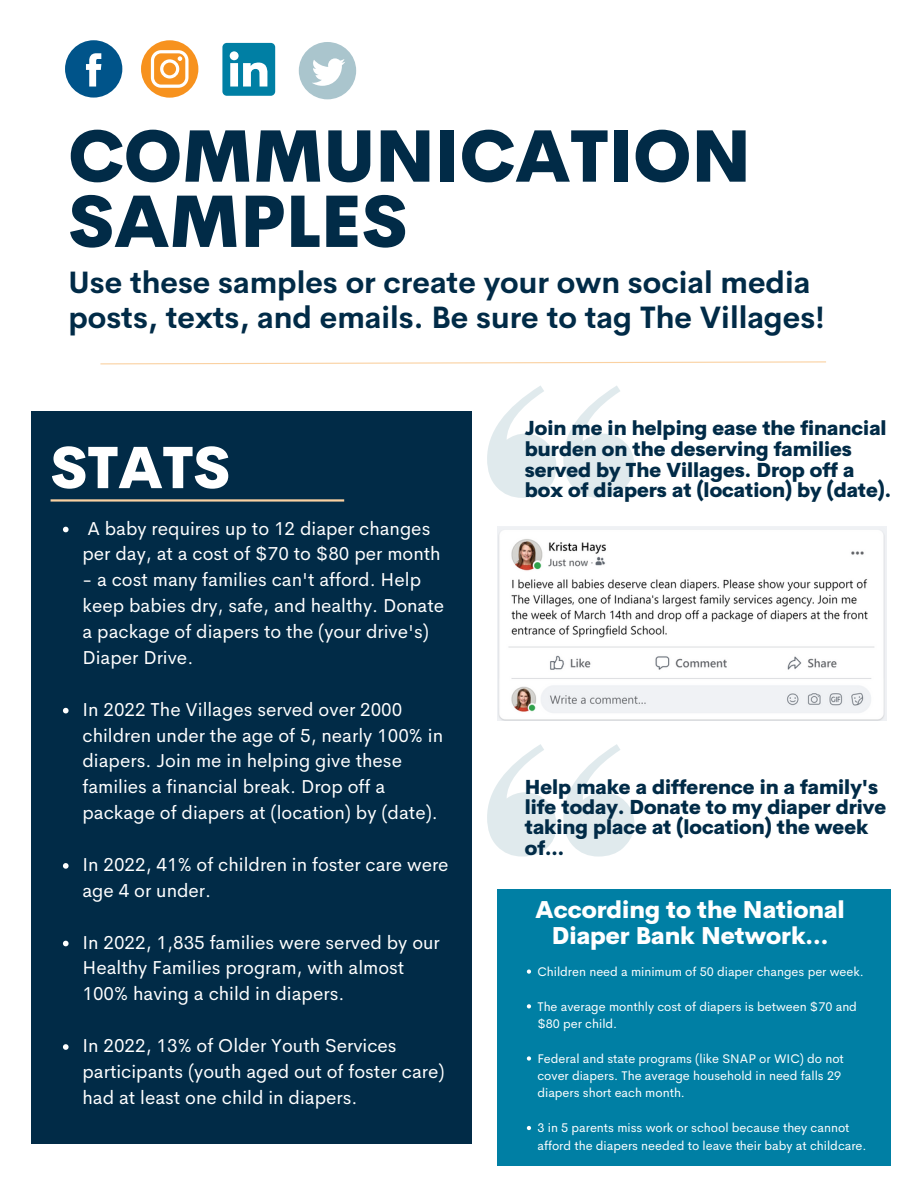
<style>
.page{position:relative;width:918px;height:1188px;background:#fff}
.page>*{position:absolute;margin:0;border:0;box-sizing:border-box;transform-origin:0 0}
.t1{font:800 71.4px/65.2px "Cerebri Sans";color:#012b47}
.t2{font:800 57.45px "Cerebri Sans";color:#fff}
.t3{font:700 30.3px/34.8px "Cerebri Sans";color:#012b47}
.t4{font:800 23.55px/25.7px "Cerebri Sans";color:#fff;text-align:center}
.t5{font:800 19.65px/20.5px "Cerebri Sans";color:#012b47}
.t6{font:18.75px/25.8px "Cerebri Sans";color:#fff}
.t7{font:12.6px/17.4px "Cerebri Sans";color:#fff}
</style>
<div class="page">
<svg style="left:100px;top:361px;width:726px;height:4px"></svg>
<div style="left:31px;top:411px;width:440px;height:732px;background:#012b47"></div>
<svg style="left:65px;top:40px;width:57px;height:58px"></svg>
<svg style="left:141px;top:40px;width:57px;height:58px"></svg>
<svg style="left:222px;top:43px;width:53px;height:53px"></svg>
<svg style="left:299px;top:42px;width:57px;height:57px"></svg>
<img style="left:497px;top:527px;width:389px;height:193px">
<hr style="left:51px;top:499px;width:293px;height:3px;background:#fad1a1">
<svg style="left:487px;top:386px;width:69px;height:112px"></svg>
<svg style="left:563px;top:386px;width:71px;height:112px"></svg>
<svg style="left:63px;top:527px;width:6px;height:5px"></svg>
<svg style="left:63px;top:708px;width:6px;height:5px"></svg>
<svg style="left:63px;top:863px;width:6px;height:6px"></svg>
<svg style="left:63px;top:941px;width:6px;height:5px"></svg>
<svg style="left:63px;top:1044px;width:6px;height:6px"></svg>
<svg style="left:487px;top:744px;width:69px;height:113px"></svg>
<svg style="left:563px;top:744px;width:71px;height:113px"></svg>
<div style="left:497px;top:890px;width:394px;height:276px;background:#007fa4"></div>
<svg style="left:527px;top:969px;width:4px;height:5px"></svg>
<svg style="left:527px;top:1004px;width:4px;height:4px"></svg>
<svg style="left:527px;top:1056px;width:4px;height:5px"></svg>
<svg style="left:527px;top:1126px;width:4px;height:4px"></svg>
<h1 class="t1" style="left:68px;top:124px;width:684px">COMMUNICATION<br>SAMPLES</h1>
<h3 class="t3" style="left:68px;top:265px;width:758px">Use these samples or create your own social media posts, texts, and emails. Be sure to tag The Villages!</h3>
<h2 class="t2" style="left:51px;top:431px;width:181px">STATS</h2>
<p class="t6" style="left:82px;top:515px;width:360px">A baby requires up to 12 diaper changes per day, at a cost of $70 to $80 per month</p>
<p class="t6" style="left:82px;top:567px;width:363px">- a cost many families can't afford. Help keep babies dry, safe, and healthy. Donate a package of diapers to the (your drive's)<br>Diaper Drive.</p>
<p class="t6" style="left:82px;top:696px;width:362px">In 2022 The Villages served over 2000 children under the age of 5, nearly 100% in diapers. Join me in helping give these families a financial break. Drop off a package of diapers at (location) by (date).</p>
<p class="t6" style="left:82px;top:851px;width:368px">In 2022, 41% of children in foster care were age 4 or under.</p>
<p class="t6" style="left:82px;top:929px;width:359px">In 2022, 1,835 families were served by our<br>Healthy Families program, with almost<br>100% having a child in diapers.</p>
<p class="t6" style="left:82px;top:1033px;width:364px">In 2022, 13% of Older Youth Services participants (youth aged out of foster care) had at least one child in diapers.</p>
<p class="t5" style="left:525px;top:418px;width:368px">Join me in helping ease the financial burden on the deserving families served by The Villages. Drop off a box of diapers at (location) by (date).</p>
<p class="t5" style="left:525px;top:777px;width:363px">Help make a difference in a family's life today. Donate to my diaper drive taking place at (location) the week of...</p>
<p class="t4" style="left:536px;top:897px;width:311px">According to the National<br>Diaper Bank Network...</p>
<p class="t7" style="left:537px;top:963px;width:328px">Children need a minimum of 50 diaper changes per week.</p>
<p class="t7" style="left:537px;top:997px;width:321px">The average monthly cost of diapers is between $70 and $80 per child.</p>
<p class="t7" style="left:537px;top:1050px;width:308px">Federal and state programs (like SNAP or WIC) do not cover diapers. The average household in need falls 29 diapers short each month.</p>
<p class="t7" style="left:537px;top:1119px;width:331px">3 in 5 parents miss work or school because they cannot afford the diapers needed to leave their baby at childcare.</p>
</div>
